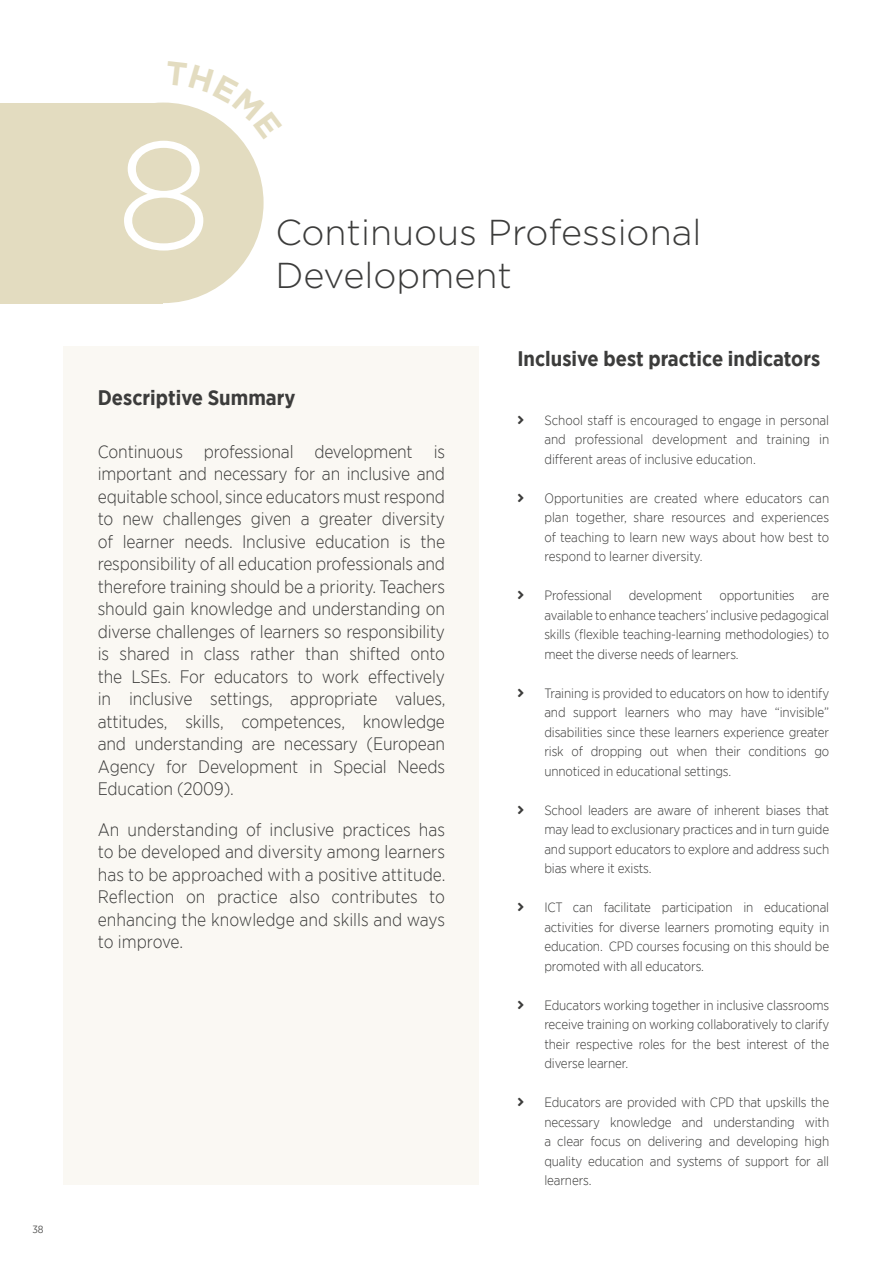
<style>
.page{position:relative;width:893px;height:1263px;background:#fff}
.page>*{position:absolute;margin:0;border:0;box-sizing:border-box;transform-origin:0 0}
.t1{font:300 152.55px "Gotham";color:#fff}
.t2{font:300 36px/43.2px "Gotham";color:#3c3c3b}
.t3{font:700 21px "Gotham Narrow";color:#3c3c3b}
.t4{font:300 18px/22.5px "Gotham Narrow";letter-spacing:-.01em;color:#3c3c3b;text-align:justify}
.t5{font:300 13.5px/19.5px "Gotham Narrow";letter-spacing:-.01em;color:#3c3c3b;text-align:justify}
.t6{font:10.5px "Gotham Narrow";color:#575756}
</style>
<div class="page">
<div style="left:0;top:103px;width:162px;height:200px;background:#e3dcc0"></div>
<div style="left:63px;top:103px;width:201px;height:200px;background:#e3dcc0;border-radius:50%"></div>
<div style="left:64px;top:346px;width:415px;height:839px;background:#faf8f3"></div>
<svg style="left:166px;top:102px;width:75px;height:37px"></svg>
<p class="t6" style="left:32px;top:1223px;width:13px">38</p>
<h1 class="t1" style="left:116px;top:99px;width:98px">8</h1>
<h2 class="t2" style="left:275px;top:210px;width:428px">Continuous Professional<br>Development</h2>
<h3 class="t3" style="left:517px;top:345px;width:304px">Inclusive best practice indicators</h3>
<h3 class="t3" style="left:98px;top:384px;width:199px">Descriptive Summary</h3>
<p class="t4" style="left:98px;top:439px;width:349px">Continuous professional development is important and necessary for an inclusive and equitable school, since educators must respond to new challenges given a greater diversity of learner needs. Inclusive education is the responsibility of all education professionals and therefore training should be a priority. Teachers should gain knowledge and understanding on diverse challenges of learners so responsibility is shared in class rather than shifted onto the LSEs. For educators to work effectively in inclusive settings, appropriate values, attitudes, skills, competences, knowledge and understanding are necessary (European Agency for Development in Special Needs Education (2009).</p>
<h3 class="t4" style="left:98px;top:817px;width:349px">An understanding of inclusive practices has to be developed and diversity among learners has to be approached with a positive attitude.<br>Reflection on practice also contributes to enhancing the knowledge and skills and ways to improve.</h3>
<p class="t5" style="left:544px;top:410px;width:286px">School staff is encouraged to engage in personal and professional development and training in different areas of inclusive education.</p>
<p class="t5" style="left:544px;top:488px;width:286px">Opportunities are created where educators can plan together, share resources and experiences of teaching to learn new ways about how best to respond to learner diversity.</p>
<p class="t5" style="left:544px;top:585px;width:69px">Professional</p>
<p class="t5" style="left:629px;top:585px;width:167px">development opportunities</p>
<p class="t5" style="left:544px;top:585px;width:286px;text-indent:267px">are available to enhance teachers’ inclusive pedagogical skills (flexible teaching-learning methodologies) to meet the diverse needs of learners.</p>
<p class="t5" style="left:544px;top:683px;width:286px">Training is provided to educators on how to identify and support learners who may have “invisible” disabilities since these learners experience greater risk of dropping out when their conditions go unnoticed in educational settings.</p>
<p class="t5" style="left:544px;top:800px;width:286px">School leaders are aware of inherent biases that may lead to exclusionary practices and in turn guide and support educators to explore and address such bias where it exists.</p>
<p class="t5" style="left:544px;top:897px;width:286px">ICT can facilitate participation in educational activities for diverse learners promoting equity in education. CPD courses focusing on this should be promoted with all educators.</p>
<p class="t5" style="left:544px;top:995px;width:286px">Educators working together in inclusive classrooms receive training on working collaboratively to clarify their respective roles for the best interest of the diverse learner.</p>
<p class="t5" style="left:544px;top:1092px;width:286px">Educators are provided with CPD that upskills the necessary knowledge and understanding with a clear focus on delivering and developing high quality education and systems of support for all learners.</p>
</div>
